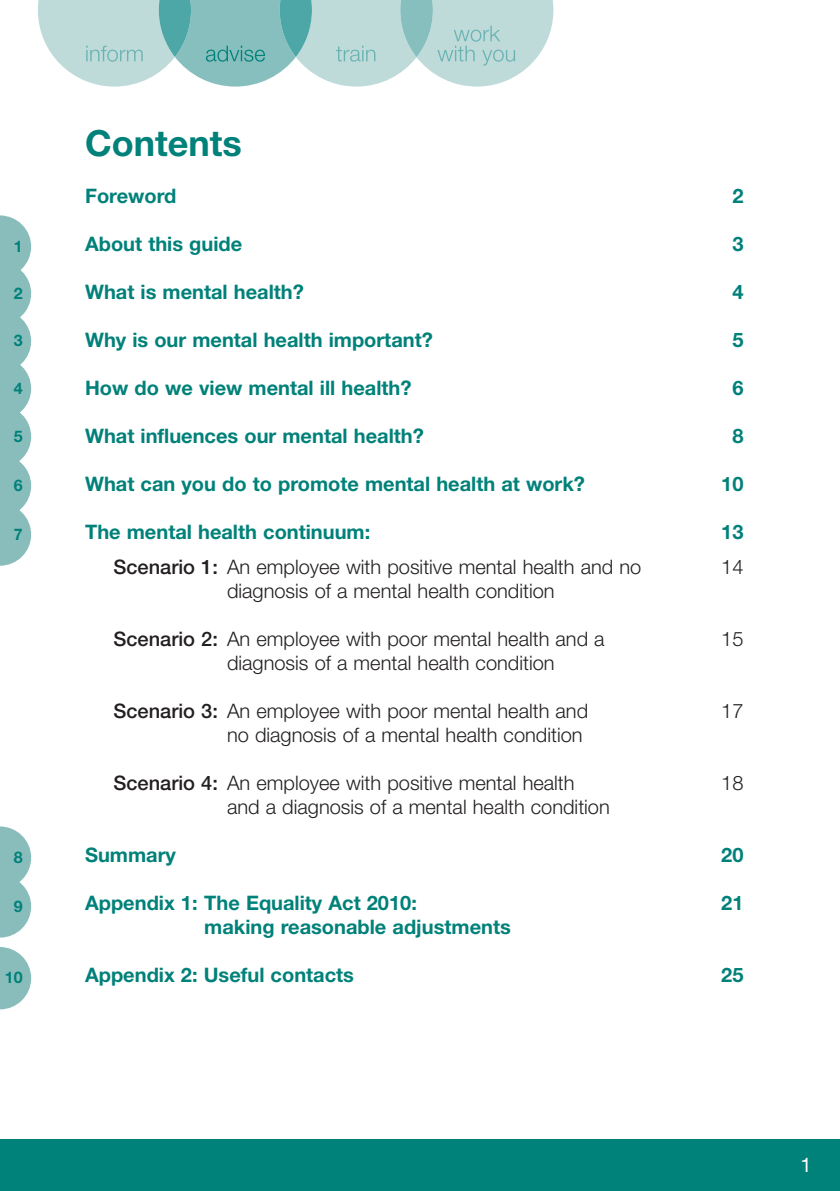
<style>
.page{position:relative;width:840px;height:1191px;background:#fff}
.page>*{position:absolute;margin:0;border:0;box-sizing:border-box;transform-origin:0 0}
.t1{font:700 36px "Helvetica Neue";color:#008179}
.t2{font:300 20px "Helvetica Neue";color:#231f20}
.t3{font:700 20px "Helvetica Neue";color:#008179}
.t4{font:20px "Helvetica Neue";color:#fff}
.t5{font:700 16px "Helvetica Neue";color:#008179}
.s1{font-weight:500}
</style>
<div class="page">
<div style="left:0;top:1140px;width:839px;height:51px;background:#008179"></div>
<svg style="left:38px;top:0;width:515px;height:87px"></svg>
<svg style="left:0;top:215px;width:31px;height:351px"></svg>
<svg style="left:0;top:826px;width:31px;height:111px"></svg>
<svg style="left:0;top:947px;width:31px;height:62px"></svg>
<p class="t5" style="left:14px;top:240px;width:10px">1</p>
<p class="t5" style="left:14px;top:287px;width:10px">2</p>
<p class="t5" style="left:14px;top:335px;width:10px">3</p>
<p class="t5" style="left:14px;top:382px;width:10px">4</p>
<p class="t5" style="left:14px;top:430px;width:10px">5</p>
<p class="t5" style="left:14px;top:479px;width:10px">6</p>
<p class="t5" style="left:14px;top:528px;width:10px">7</p>
<p class="t5" style="left:14px;top:851px;width:10px">8</p>
<p class="t5" style="left:14px;top:900px;width:10px">9</p>
<p class="t5" style="left:5px;top:972px;width:19px">10</p>
<h1 class="t1" style="left:85px;top:130px;width:158px">Contents</h1>
<p class="t3" style="left:85px;top:188px;width:93px">Foreword</p>
<p class="t3" style="left:732px;top:188px;width:13px">2</p>
<p class="t3" style="left:85px;top:236px;width:158px">About this guide</p>
<p class="t3" style="left:732px;top:236px;width:13px">3</p>
<p class="t3" style="left:85px;top:284px;width:220px">What is mental health?</p>
<p class="t3" style="left:732px;top:284px;width:13px">4</p>
<p class="t3" style="left:85px;top:332px;width:349px">Why is our mental health important?</p>
<p class="t3" style="left:732px;top:332px;width:13px">5</p>
<p class="t3" style="left:85px;top:380px;width:328px">How do we view mental ill health?</p>
<p class="t3" style="left:732px;top:380px;width:13px">6</p>
<p class="t3" style="left:85px;top:428px;width:340px">What influences our mental health?</p>
<p class="t3" style="left:732px;top:428px;width:13px">8</p>
<p class="t3" style="left:85px;top:476px;width:501px">What can you do to promote mental health at work?</p>
<p class="t3" style="left:720px;top:476px;width:24px">10</p>
<p class="t3" style="left:85px;top:524px;width:286px">The mental health continuum:</p>
<p class="t3" style="left:720px;top:524px;width:24px">13</p>
<p class="t2" style="left:113px;top:560px;width:529px"><span class="s1">Scenario 1:</span> An employee with positive mental health and no</p>
<p class="t2" style="left:720px;top:560px;width:24px">14</p>
<p class="t2" style="left:227px;top:584px;width:329px">diagnosis of a mental health condition</p>
<p class="t2" style="left:113px;top:632px;width:492px"><span class="s1">Scenario 2:</span> An employee with poor mental health and a</p>
<p class="t2" style="left:720px;top:632px;width:24px">15</p>
<p class="t2" style="left:227px;top:656px;width:329px">diagnosis of a mental health condition</p>
<p class="t2" style="left:113px;top:704px;width:476px"><span class="s1">Scenario 3:</span> An employee with poor mental health and</p>
<p class="t2" style="left:720px;top:704px;width:24px">17</p>
<p class="t2" style="left:227px;top:728px;width:357px">no diagnosis of a mental health condition</p>
<p class="t2" style="left:113px;top:776px;width:462px"><span class="s1">Scenario 4:</span> An employee with positive mental health</p>
<p class="t2" style="left:720px;top:776px;width:24px">18</p>
<p class="t2" style="left:227px;top:800px;width:384px">and a diagnosis of a mental health condition</p>
<p class="t3" style="left:85px;top:848px;width:92px">Summary</p>
<p class="t3" style="left:720px;top:848px;width:24px">20</p>
<p class="t3" style="left:85px;top:896px;width:333px">Appendix 1: The Equality Act 2010:</p>
<p class="t3" style="left:720px;top:896px;width:24px">21</p>
<p class="t3" style="left:204px;top:920px;width:308px">making reasonable adjustments</p>
<p class="t3" style="left:85px;top:968px;width:270px">Appendix 2: Useful contacts</p>
<p class="t3" style="left:720px;top:968px;width:24px">25</p>
<p class="t4" style="left:800px;top:1158px;width:13px">1</p>
</div>
